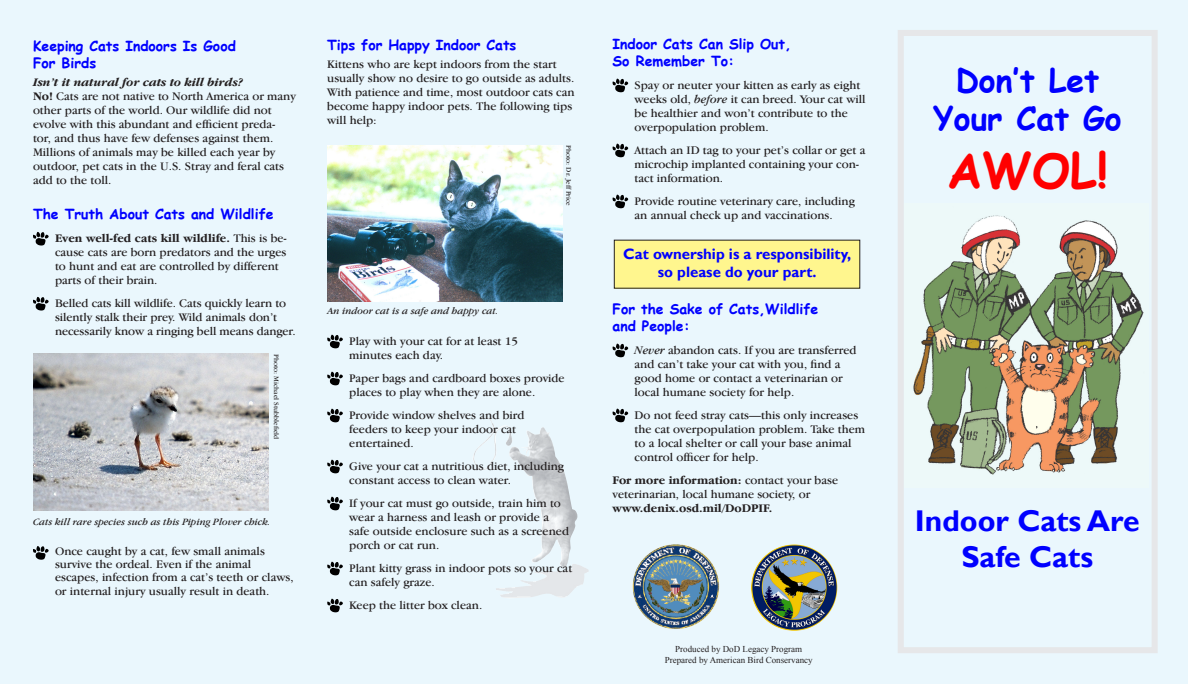
<style>
.page{position:relative;width:1188px;height:684px;background:#eaf7fd}
.page>*{position:absolute;margin:0;border:0;box-sizing:border-box;transform-origin:0 0}
.t1{font:700 48px "Comic Sans MS";color:#f00}
.t2{font:700 32px/38.4px "Comic Sans MS";color:#00f;text-align:center}
.t3{font:700 30px/36px "Gill Sans";color:#00f;text-align:center}
.t4{font:700 15px/18px "Gill Sans";color:#00f;text-align:center}
.Subhead_new{font:700 14px/17px "Comic Sans MS";color:#00f}
.Body_text_new{font:12px/14px "Garamond IT Cby BT";color:#231f20}
.Body_text_new-2{font:italic 700 12px "Garamond IT Cby BT";color:#231f20}
.Photo_caption{font:italic 10px "Garamond IT Cby BT";color:#231f20}
.t5{font:9px/10.8px "Times New Roman";color:#231f20;text-align:center}
.Photo_credit{font:7px "Garamond IT Cby BT";color:#231f20}
.s1{font-weight:700}
.s2{font-style:italic}
</style>
<div class="page">
<svg style="left:613px;top:79px;width:15px;height:13px"></svg>
<svg style="left:613px;top:144px;width:15px;height:13px"></svg>
<svg style="left:613px;top:195px;width:15px;height:13px"></svg>
<svg style="left:613px;top:344px;width:15px;height:13px"></svg>
<svg style="left:613px;top:409px;width:15px;height:13px"></svg>
<svg style="left:33px;top:232px;width:16px;height:14px"></svg>
<svg style="left:33px;top:297px;width:16px;height:14px"></svg>
<svg style="left:33px;top:546px;width:16px;height:14px"></svg>
<img style="left:633px;top:544px;width:86px;height:85px">
<div style="left:898px;top:30px;width:260px;height:623px;border:6px solid #e6e7e9"></div>
<div style="left:614px;top:240px;width:246px;height:48px;background:#fff68e"></div>
<img style="left:328px;top:146px;width:234px;height:156px">
<img style="left:913px;top:215px;width:231px;height:260px">
<img style="left:33px;top:354px;width:236px;height:157px">
<img style="left:473px;top:417px;width:105px;height:157px">
<svg style="left:327px;top:335px;width:16px;height:13px"></svg>
<svg style="left:327px;top:372px;width:16px;height:13px"></svg>
<svg style="left:327px;top:409px;width:16px;height:13px"></svg>
<svg style="left:327px;top:460px;width:16px;height:13px"></svg>
<svg style="left:327px;top:497px;width:16px;height:13px"></svg>
<svg style="left:327px;top:562px;width:16px;height:13px"></svg>
<svg style="left:327px;top:599px;width:16px;height:13px"></svg>
<img style="left:751px;top:544px;width:86px;height:87px;border-radius:43px">
<p class="Subhead_new" style="left:33px;top:37px;width:204px">Keeping Cats Indoors Is Good<br>For Birds</p>
<p class="Body_text_new-2" style="left:33px;top:75px;width:211px">Isn’t it natural for cats to kill birds?</p>
<p class="Body_text_new" style="left:33px;top:89px;width:265px"><span class="s1">No!</span> Cats are not native to North America or many other parts of the world. Our wildlife did not evolve with this abundant and efficient preda&shy;tor, and thus have few defenses against them.<br>Millions of animals may be killed each year by outdoor, pet cats in the U.S. Stray and feral cats add to the toll.</p>
<p class="Subhead_new" style="left:33px;top:205px;width:242px">The Truth About Cats and Wildlife</p>
<p class="Body_text_new" style="left:55px;top:231px;width:233px"><span class="s1">Even well-fed cats kill wildlife.</span> This is be&shy;cause cats are born predators and the urges to hunt and eat are controlled by different parts of their brain.</p>
<p class="Body_text_new" style="left:55px;top:296px;width:242px">Belled cats kill wildlife. Cats quickly learn to silently stalk their prey. Wild animals don’t necessarily know a ringing bell means danger.</p>
<p class="Photo_credit" style="left:281px;top:354px;width:87px;rotate:90deg">Photo: Michael Stubblefield</p>
<p class="Photo_caption" style="left:33px;top:516px;width:239px">Cats kill rare species such as this Piping Plover chick.</p>
<p class="Body_text_new" style="left:55px;top:545px;width:240px;line-height:13.3px">Once caught by a cat, few small animals survive the ordeal. Even if the animal escapes, infection from a cat’s teeth or claws, or internal injury usually result in death.</p>
<p class="Subhead_new" style="left:327px;top:36px;width:191px">Tips for Happy Indoor Cats</p>
<p class="Body_text_new" style="left:327px;top:57px;width:249px">Kittens who are kept indoors from the start usually show no desire to go outside as adults.<br>With patience and time, most outdoor cats can become happy indoor pets. The following tips will help:</p>
<p class="Photo_caption" style="left:328px;top:305px;width:173px">An indoor cat is a safe and happy cat.</p>
<p class="Photo_credit" style="left:573px;top:145px;width:62px;rotate:90deg">Photo: Dr. Jeff Price</p>
<p class="Body_text_new" style="left:349px;top:334px;width:170px">Play with your cat for at least 15 minutes each day.</p>
<p class="Body_text_new" style="left:349px;top:371px;width:217px">Paper bags and cardboard boxes provide places to play when they are alone.</p>
<p class="Body_text_new" style="left:349px;top:408px;width:177px">Provide window shelves and bird feeders to keep your indoor cat entertained.</p>
<p class="Body_text_new" style="left:349px;top:459px;width:216px">Give your cat a nutritious diet, including constant access to clean water.</p>
<p class="Body_text_new" style="left:349px;top:496px;width:221px">If your cat must go outside, train him to wear a harness and leash or provide a safe outside enclosure such as a screened porch or cat run.</p>
<p class="Body_text_new" style="left:349px;top:561px;width:225px">Plant kitty grass in indoor pots so your cat can safely graze.</p>
<p class="Body_text_new" style="left:349px;top:598px;width:135px">Keep the litter box clean.</p>
<p class="Subhead_new" style="left:613px;top:35px;width:180px">Indoor Cats Can Slip Out,<br>So Remember To:</p>
<p class="Body_text_new" style="left:635px;top:78px;width:232px">Spay or neuter your kitten as early as eight weeks old, <span class="s2">before</span> it can breed. Your cat will be healthier and won’t contribute to the overpopulation problem.</p>
<p class="Body_text_new" style="left:635px;top:143px;width:232px">Attach an ID tag to your pet’s collar or get a microchip implanted containing your con&shy;tact information.</p>
<p class="Body_text_new" style="left:635px;top:194px;width:222px">Provide routine veterinary care, including an annual check up and vaccinations.</p>
<p class="t4" style="left:623px;top:245px;width:230px">Cat ownership is a responsibility, so please do your part.</p>
<p class="Subhead_new" style="left:613px;top:300px;width:207px">For the Sake of Cats,Wildlife and People:</p>
<p class="Body_text_new" style="left:635px;top:343px;width:224px"><span class="s2">Never</span> abandon cats. If you are transferred and can’t take your cat with you, find a good home or contact a veterinarian or local humane society for help.</p>
<p class="Body_text_new" style="left:635px;top:408px;width:232px">Do not feed stray cats—this only increases the cat overpopulation problem. Take them to a local shelter or call your base animal control officer for help.</p>
<p class="Body_text_new" style="left:613px;top:473px;width:227px"><span class="s1">For more information:</span> contact your base veterinarian, local humane society, or <span class="s1">www.denix.osd.mil/DoDPIF.</span></p>
<p class="t5" style="left:665px;top:644px;width:149px">Produced by DoD Legacy Program<br>Prepared by American Bird Conservancy</p>
<p class="t2" style="left:934px;top:60px;width:190px">Don’t Let<br>Your Cat Go</p>
<p class="t1" style="left:947px;top:135px;width:163px">AWOL!</p>
<p class="t3" style="left:915px;top:504px;width:226px">Indoor Cats Are<br>Safe Cats</p>
</div>
